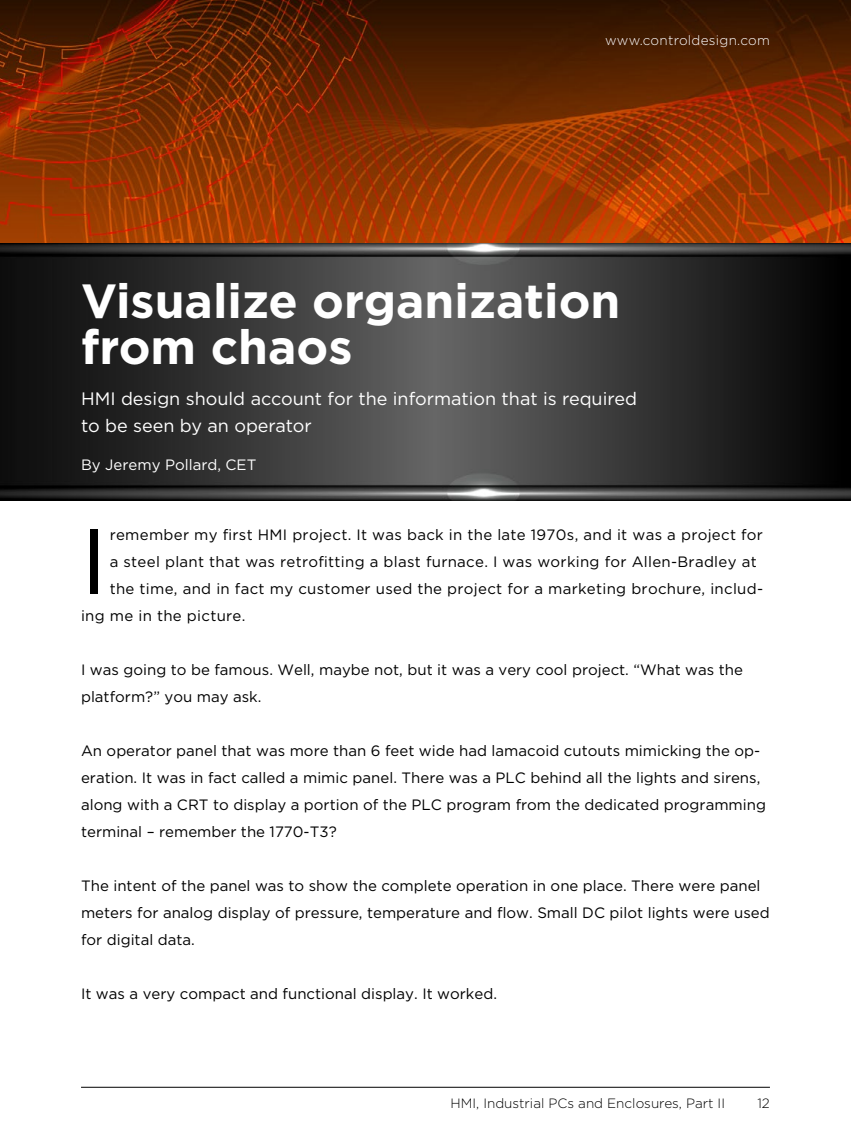
<style>
.page{position:relative;width:851px;height:1134px;background:#fff}
.page>*{position:absolute;margin:0;border:0;box-sizing:border-box;transform-origin:0 0}
.t1{font:92.1px "Gotham";color:#000}
.t2{font:700 48px/46.5px "Gotham";color:#fff}
.t3{font:18px/27px "Gotham";color:#fff}
.t4{font:15px/27px "Gotham";color:#000}
.t5{font:15px "Gotham";letter-spacing:.02em;color:#000}
.t6{font:15px "Gotham";color:#fff}
.t7{font:300 13.5px "Gotham";color:#000}
.t8{font:300 13.5px "Gotham";letter-spacing:.02em;color:#fff}
</style>
<div class="page">
<img style="left:0;top:0;width:850px;height:243px">
<img style="left:0;top:243px;width:850px;height:257px">
<hr style="left:81px;top:1087px;width:689px;height:1px;background:#000">
<p class="t8" style="left:605px;top:32px;width:166px">www.controldesign.com</p>
<h2 class="t2" style="left:81px;top:277px;width:541px">Visualize organization from chaos</h2>
<p class="t3" style="left:81px;top:384px;width:557px">HMI design should account for the information that is required to be seen by an operator</p>
<p class="t6" style="left:81px;top:455px;width:177px">By Jeremy Pollard, CET</p>
<h1 class="t1" style="left:81px;top:502px;width:28px">I</h1>
<p class="t5" style="left:110px;top:525px;width:654px">remember my first HMI project. It was back in the late 1970s, and it was a project for</p>
<p class="t5" style="left:110px;top:552px;width:648px">a steel plant that was retrofitting a blast furnace. I was working for Allen-Bradley at</p>
<p class="t5" style="left:110px;top:579px;width:655px">the time, and in fact my customer used the project for a marketing brochure, includ-</p>
<p class="t5" style="left:81px;top:606px;width:164px">ing me in the picture.</p>
<p class="t4" style="left:81px;top:656px;width:663px">I was going to be famous. Well, maybe not, but it was a very cool project. “What was the platform?” you may ask.</p>
<p class="t4" style="left:81px;top:737px;width:686px">An operator panel that was more than 6 feet wide had lamacoid cutouts mimicking the op&shy;eration. It was in fact called a mimic panel. There was a PLC behind all the lights and sirens, along with a CRT to display a portion of the PLC program from the dedicated programming terminal – remember the 1770-T3?</p>
<p class="t4" style="left:81px;top:872px;width:690px">The intent of the panel was to show the complete operation in one place. There were panel meters for analog display of pressure, temperature and flow. Small DC pilot lights were used for digital data.</p>
<p class="t4" style="left:81px;top:980px;width:415px">It was a very compact and functional display. It worked.</p>
<p class="t7" style="left:450px;top:1095px;width:276px">HMI, Industrial PCs and Enclosures, Part II</p>
<p class="t7" style="left:757px;top:1095px;width:14px">12</p>
</div>
